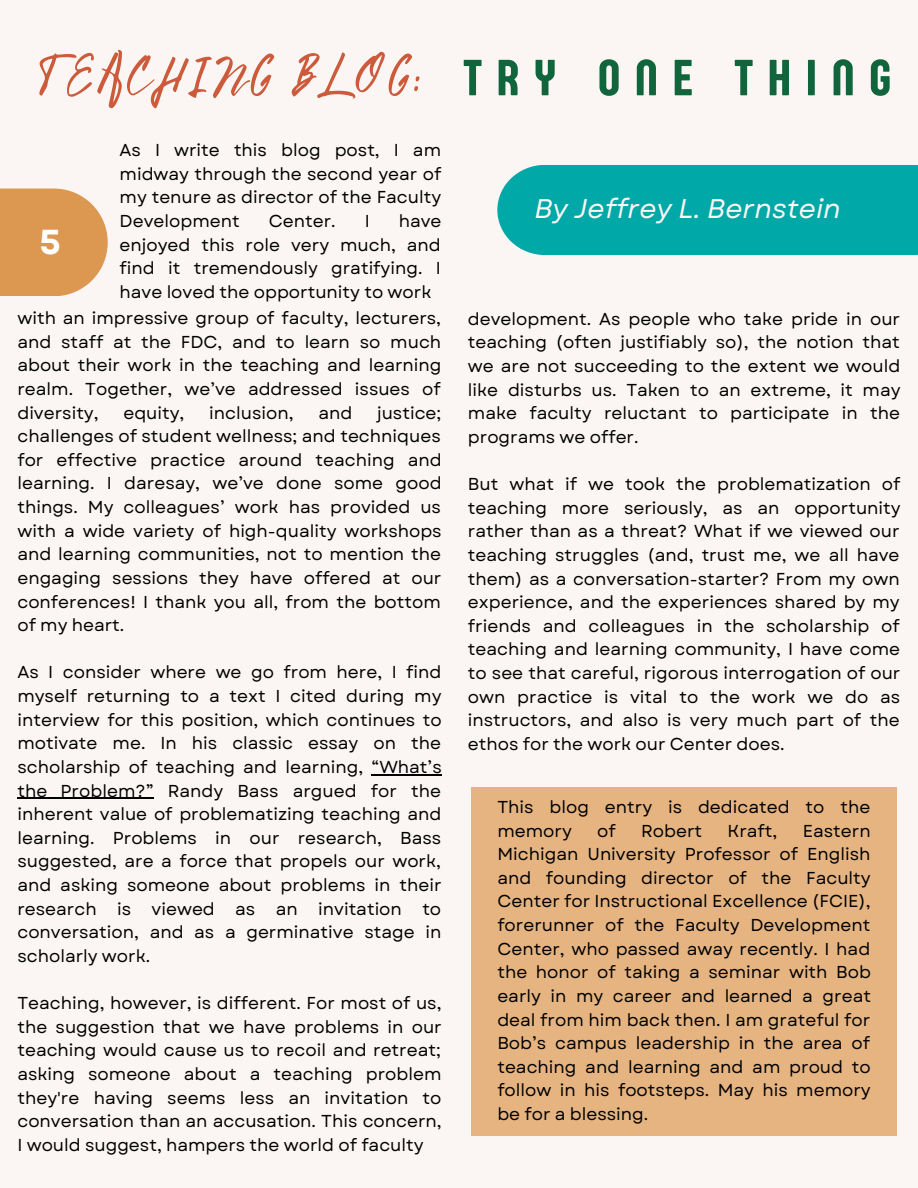
<style>
.page{position:relative;width:918px;height:1188px;background:#fbf6f3}
.page>*{position:absolute;margin:0;border:0;box-sizing:border-box;transform-origin:0 0}
.t1{font:55.5px "Bright Sunshine";letter-spacing:.07em;color:#cb5b3b}
.t2{font:700 34.65px "Garet";color:#fff}
.t3{font:italic 27px "Garet";color:#fbf6f3}
.t4{font:17.25px/23.7px "Garet";color:#000;text-align:justify}
.s1{font-family:"Sugo Pro Display";font-size:52.5px;color:#10653d}
</style>
<div class="page">
<div style="left:0;top:189px;width:108px;height:107px;background:#dc9750"></div>
<div style="left:497px;top:165px;width:421px;height:90px;background:#00a8a8"></div>
<div style="left:472px;top:787px;width:425px;height:349px;background:#e5b481"></div>
<hr style="left:379px;top:774px;width:63px;height:1px;background:#000">
<hr style="left:17px;top:798px;width:129px;height:1px;background:#000">
<h1 class="t1" style="left:40px;top:32px;width:852px">TEACHINGBLOG: <span class="s1">TRY ONE THING</span></h1>
<p class="t4" style="left:120px;top:138px;width:323px">As I write this blog post, I am midway through the second year of my tenure as director of the Faculty Development</p>
<p class="t4" style="left:120px;top:209px;width:323px;text-indent:279px">have enjoyed this role very much, and find it tremendously gratifying. I have loved the opportunity to work</p>
<p class="t4" style="left:17px;top:306px;width:426px">with an impressive group of faculty, lecturers, and staff at the FDC, and to learn so much about their work in the teaching and learning realm. Together, we’ve addressed issues of diversity,</p>
<p class="t4" style="left:269px;top:209px;width:68px">Center.</p>
<p class="t4" style="left:365px;top:209px;width:7px">I</p>
<h2 class="t2" style="left:39px;top:217px;width:23px">5</h2>
<p class="t4" style="left:123px;top:401px;width:63px">equity,</p>
<p class="t4" style="left:209px;top:401px;width:86px">inclusion,</p>
<p class="t4" style="left:318px;top:401px;width:35px">and</p>
<p class="t4" style="left:17px;top:401px;width:426px;text-indent:360px">justice; challenges of student wellness; and techniques for effective practice around teaching and learning. I daresay, we’ve done some good things. My colleagues’ work has provided us with a wide variety of high-quality workshops and learning communities, not to mention the engaging sessions they have offered at our conferences! I thank you all, from the bottom of my heart.</p>
<p class="t4" style="left:17px;top:661px;width:426px">As I consider where we go from here, I find myself returning to a text I cited during my interview for this position, which continues to motivate me. In his classic essay on the scholarship of teaching and learning, “What’s the Problem?” Randy Bass argued for the inherent value of problematizing teaching and learning. Problems in our research, Bass suggested, are a force that propels our work, and asking someone about problems in their research is viewed as an invitation to conversation, and as a germinative stage in scholarly work.</p>
<p class="t4" style="left:17px;top:991px;width:426px">Teaching, however, is different. For most of us, the suggestion that we have problems in our teaching would cause us to recoil and retreat; asking someone about a teaching problem they're having seems less an invitation to conversation than an accusation. This concern, I would suggest, hampers the world of faculty</p>
<h3 class="t3" style="left:534px;top:190px;width:308px">By Jeffrey L. Bernstein</h3>
<p class="t4" style="left:468px;top:307px;width:434px">development. As people who take pride in our teaching (often justifiably so), the notion that we are not succeeding to the extent we would like disturbs us. Taken to an extreme, it may make faculty reluctant to participate in the programs we offer.</p>
<p class="t4" style="left:468px;top:472px;width:434px">But what if we took the problematization of teaching more seriously, as an opportunity rather than as a threat? What if we viewed our teaching struggles (and, trust me, we all have them) as a conversation-starter? From my own experience, and the experiences shared by my friends and colleagues in the scholarship of teaching and learning community, I have come to see that careful, rigorous interrogation of our own practice is vital to the work we do as instructors, and also is very much part of the ethos for the work our Center does.</p>
<p class="t4" style="left:497px;top:795px;width:375px">This blog entry is dedicated to the memory</p>
<p class="t4" style="left:597px;top:819px;width:20px">of</p>
<p class="t4" style="left:641px;top:819px;width:63px">Robert</p>
<p class="t4" style="left:728px;top:819px;width:51px">Kraft,</p>
<p class="t4" style="left:497px;top:819px;width:375px;text-indent:305px">Eastern Michigan University Professor of English and founding director of the Faculty Center for Instructional Excellence (FCIE), forerunner of the Faculty Development Center, who passed away recently. I had the honor of taking a seminar with Bob early in my career and learned a great deal from him back then. I am grateful for Bob’s campus leadership in the area of teaching and learning and am proud to follow in his footsteps. May his memory be for a blessing.</p>
</div>
